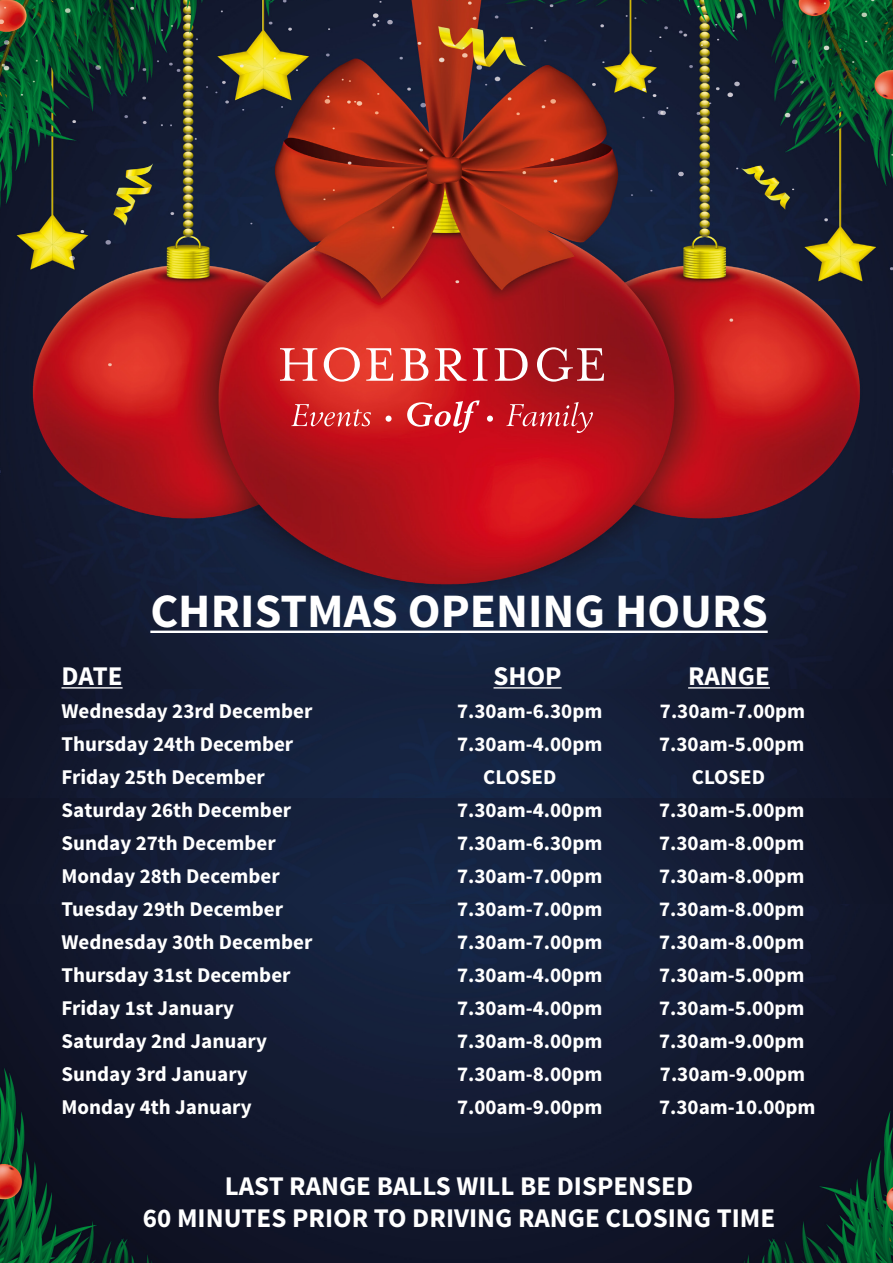
<style>
.page{position:relative;width:893px;height:1263px;background:#fff}
.page>*{position:absolute;margin:0;border:0;box-sizing:border-box;transform-origin:0 0}
.t1{font:700 48px "Source Sans Pro";color:#fff}
.t2{font:700 27px "Source Sans Pro";color:#fff}
.t3{font:700 21px "Source Sans Pro";color:#fff}
</style>
<div class="page">
<img style="left:0;top:0;width:893px;height:795px">
<img style="left:0;top:795px;width:893px;height:109px">
<img style="left:0;top:904px;width:893px;height:359px">
<svg style="left:280px;top:348px;width:37px;height:33px"></svg>
<svg style="left:324px;top:347px;width:36px;height:35px"></svg>
<svg style="left:366px;top:348px;width:27px;height:33px"></svg>
<svg style="left:401px;top:348px;width:27px;height:33px"></svg>
<svg style="left:435px;top:348px;width:32px;height:33px"></svg>
<svg style="left:473px;top:348px;width:14px;height:33px"></svg>
<svg style="left:495px;top:348px;width:33px;height:33px"></svg>
<svg style="left:537px;top:347px;width:67px;height:35px"></svg>
<svg style="left:291px;top:404px;width:80px;height:22px;background:#d74949"></svg>
<svg style="left:386px;top:416px;width:6px;height:6px"></svg>
<svg style="left:407px;top:400px;width:73px;height:33px"></svg>
<svg style="left:487px;top:416px;width:6px;height:6px"></svg>
<svg style="left:506px;top:402px;width:87px;height:31px;background:#c4333c"></svg>
<hr style="left:150px;top:631px;width:618px;height:2px;background:#fff">
<hr style="left:62px;top:687px;width:61px;height:1px;background:#fff">
<hr style="left:494px;top:687px;width:68px;height:1px;background:#fff">
<hr style="left:688px;top:687px;width:82px;height:1px;background:#fff">
<p class="t1" style="left:150px;top:580px;width:619px">CHRISTMAS OPENING HOURS</p>
<p class="t2" style="left:62px;top:659px;width:63px">DATE</p>
<p class="t2" style="left:494px;top:659px;width:70px">SHOP</p>
<p class="t2" style="left:688px;top:659px;width:83px">RANGE</p>
<p class="t3" style="left:62px;top:698px;width:253px">Wednesday 23rd December</p>
<p class="t3" style="left:457px;top:698px;width:147px">7.30am-6.30pm</p>
<p class="t3" style="left:660px;top:698px;width:147px">7.30am-7.00pm</p>
<p class="t3" style="left:62px;top:731px;width:233px">Thursday 24th December</p>
<p class="t3" style="left:457px;top:731px;width:147px">7.30am-4.00pm</p>
<p class="t3" style="left:659px;top:731px;width:147px">7.30am-5.00pm</p>
<p class="t3" style="left:62px;top:764px;width:205px">Friday 25th December</p>
<p class="t3" style="left:483px;top:764px;width:75px">CLOSED</p>
<p class="t3" style="left:692px;top:764px;width:75px">CLOSED</p>
<p class="t3" style="left:62px;top:797px;width:231px">Saturday 26th December</p>
<p class="t3" style="left:457px;top:797px;width:147px">7.30am-4.00pm</p>
<p class="t3" style="left:659px;top:797px;width:147px">7.30am-5.00pm</p>
<p class="t3" style="left:62px;top:830px;width:216px">Sunday 27th December</p>
<p class="t3" style="left:457px;top:830px;width:147px">7.30am-6.30pm</p>
<p class="t3" style="left:659px;top:830px;width:147px">7.30am-8.00pm</p>
<p class="t3" style="left:62px;top:863px;width:220px">Monday 28th December</p>
<p class="t3" style="left:457px;top:863px;width:147px">7.30am-7.00pm</p>
<p class="t3" style="left:659px;top:863px;width:147px">7.30am-8.00pm</p>
<p class="t3" style="left:62px;top:896px;width:223px">Tuesday 29th December</p>
<p class="t3" style="left:457px;top:896px;width:147px">7.30am-7.00pm</p>
<p class="t3" style="left:659px;top:896px;width:147px">7.30am-8.00pm</p>
<p class="t3" style="left:62px;top:929px;width:252px">Wednesday 30th December</p>
<p class="t3" style="left:457px;top:929px;width:147px">7.30am-7.00pm</p>
<p class="t3" style="left:659px;top:929px;width:147px">7.30am-8.00pm</p>
<p class="t3" style="left:62px;top:962px;width:231px">Thursday 31st December</p>
<p class="t3" style="left:457px;top:962px;width:147px">7.30am-4.00pm</p>
<p class="t3" style="left:659px;top:962px;width:147px">7.30am-5.00pm</p>
<p class="t3" style="left:62px;top:995px;width:174px">Friday 1st January</p>
<p class="t3" style="left:457px;top:995px;width:147px">7.30am-4.00pm</p>
<p class="t3" style="left:659px;top:995px;width:147px">7.30am-5.00pm</p>
<p class="t3" style="left:62px;top:1028px;width:207px">Saturday 2nd January</p>
<p class="t3" style="left:457px;top:1028px;width:147px">7.30am-8.00pm</p>
<p class="t3" style="left:659px;top:1028px;width:147px">7.30am-9.00pm</p>
<p class="t3" style="left:62px;top:1061px;width:188px">Sunday 3rd January</p>
<p class="t3" style="left:457px;top:1061px;width:147px">7.30am-8.00pm</p>
<p class="t3" style="left:660px;top:1061px;width:147px">7.30am-9.00pm</p>
<p class="t3" style="left:62px;top:1094px;width:192px">Monday 4th January</p>
<p class="t3" style="left:457px;top:1094px;width:147px">7.00am-9.00pm</p>
<p class="t3" style="left:659px;top:1094px;width:158px">7.30am-10.00pm</p>
<p class="t2" style="left:225px;top:1168px;width:470px">LAST RANGE BALLS WILL BE DISPENSED</p>
<p class="t2" style="left:143px;top:1201px;width:634px">60 MINUTES PRIOR TO DRIVING RANGE CLOSING TIME</p>
</div>
